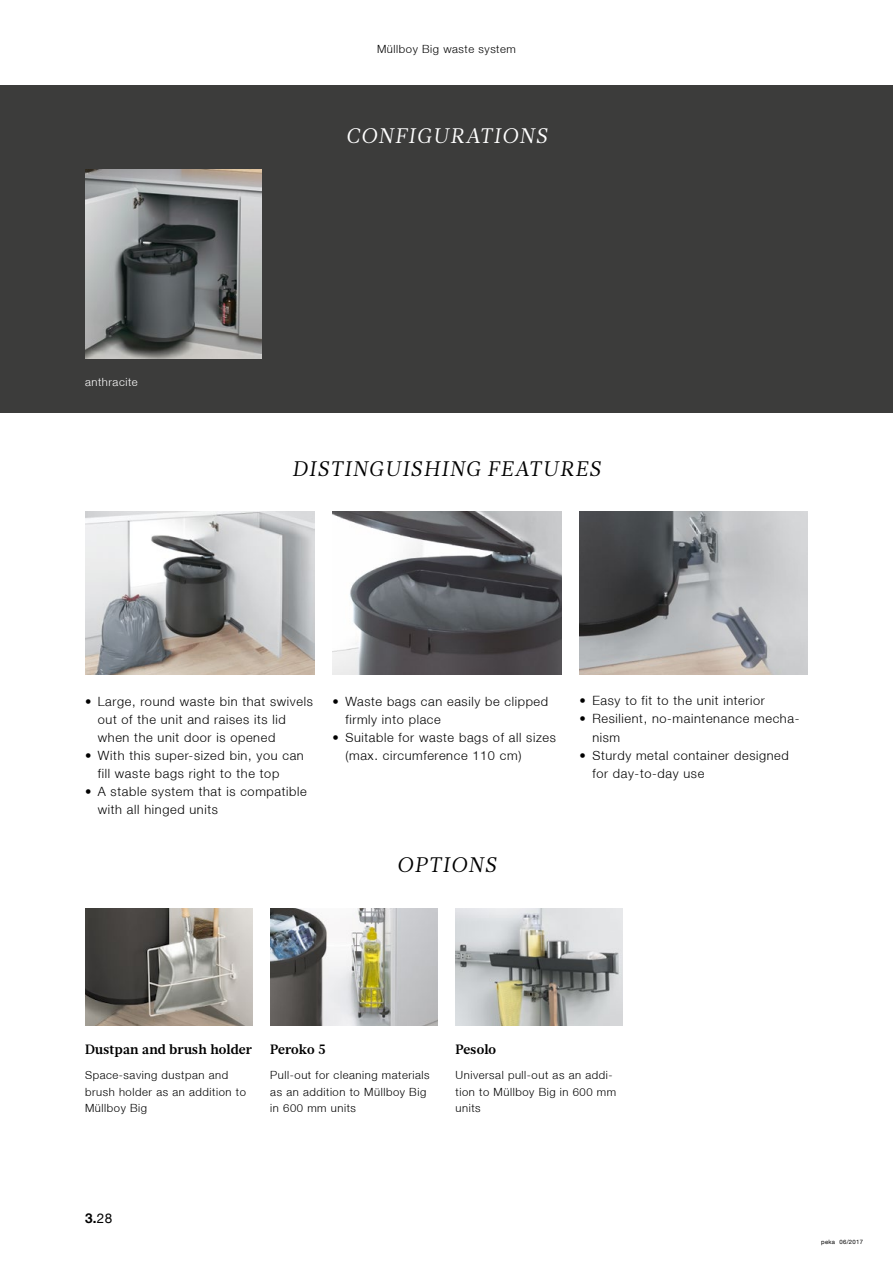
<style>
.page{position:relative;width:893px;height:1263px;background:#fff}
.page>*{position:absolute;margin:0;border:0;box-sizing:border-box;transform-origin:0 0}
.t1{font:italic 21px "Glosa Text";letter-spacing:.065em;color:#000}
.t2{font:italic 21px "Glosa Text";letter-spacing:.065em;color:#fff}
.t3{font:700 13.5px "Glosa Text";letter-spacing:.01em;color:#000}
.t4{font:700 13.5px "Helvetica Neue LT";color:#000}
.t5{font:300 12.75px/18px "Helvetica Neue LT";letter-spacing:.05em;color:#000}
.t6{font:300 11.25px/16.5px "Helvetica Neue LT";letter-spacing:.05em;color:#000}
.t7{font:300 11.25px "Helvetica Neue LT";letter-spacing:.05em;color:#fff}
.t8{font:6px "Helvetica Neue LT";letter-spacing:.05em;color:#000}
.s1{font-weight:400}
</style>
<div class="page">
<div style="left:0;top:85px;width:893px;height:328px;background:#3c3c3b"></div>
<img style="left:85px;top:512px;width:230px;height:162px">
<img style="left:333px;top:512px;width:229px;height:162px">
<img style="left:580px;top:512px;width:228px;height:162px">
<img style="left:85px;top:170px;width:176px;height:189px">
<img style="left:85px;top:908px;width:167px;height:117px">
<img style="left:455px;top:908px;width:168px;height:117px">
<img style="left:270px;top:908px;width:167px;height:117px">
<p class="t6" style="left:377px;top:40px;width:140px">Müllboy Big waste system</p>
<h1 class="t2" style="left:346px;top:122px;width:203px">CONFIGURATIONS</h1>
<p class="t7" style="left:85px;top:375px;width:54px">anthracite</p>
<h1 class="t1" style="left:292px;top:455px;width:310px">DISTINGUISHING FEATURES</h1>
<p class="t5" style="left:98px;top:692px;width:217px;text-indent:-13px">• Large, round waste bin that swivels out of the unit and raises its lid when the unit door is opened</p>
<p class="t5" style="left:98px;top:746px;width:207px;text-indent:-13px">• With this super-sized bin, you can fill waste bags right to the top</p>
<p class="t5" style="left:98px;top:782px;width:210px;text-indent:-13px">• A stable system that is compatible with all hinged units</p>
<p class="t5" style="left:345px;top:692px;width:204px;text-indent:-13px">• Waste bags can easily be clipped firmly into place</p>
<p class="t5" style="left:345px;top:728px;width:212px;text-indent:-13px">• Suitable for waste bags of all sizes (max. circumference 110 cm)</p>
<h1 class="t1" style="left:397px;top:851px;width:101px">OPTIONS</h1>
<p class="t5" style="left:580px;top:692px;width:187px">• Easy to fit to the unit interior</p>
<p class="t5" style="left:592px;top:710px;width:209px;text-indent:-13px">• Resilient, no-maintenance mecha&shy;nism</p>
<p class="t5" style="left:592px;top:746px;width:198px;text-indent:-13px">• Sturdy metal container designed for day-to-day use</p>
<p class="t3" style="left:85px;top:1040px;width:169px">Dustpan and brush holder</p>
<p class="t6" style="left:85px;top:1066px;width:162px">Space-saving dustpan and brush holder as an addition to<br>Müllboy Big</p>
<p class="t3" style="left:270px;top:1040px;width:57px">Peroko 5</p>
<p class="t6" style="left:270px;top:1066px;width:161px">Pull-out for cleaning materials as an addition to Müllboy Big in 600 mm units</p>
<p class="t3" style="left:455px;top:1040px;width:42px">Pesolo</p>
<p class="t6" style="left:455px;top:1066px;width:162px">Universal pull-out as an addi&shy;tion to Müllboy Big in 600 mm units</p>
<p class="t4" style="left:85px;top:1210px;width:29px">3.<span class="s1">28</span></p>
<p class="t8" style="left:821px;top:1238px;width:44px">peka 06/2017</p>
</div>
